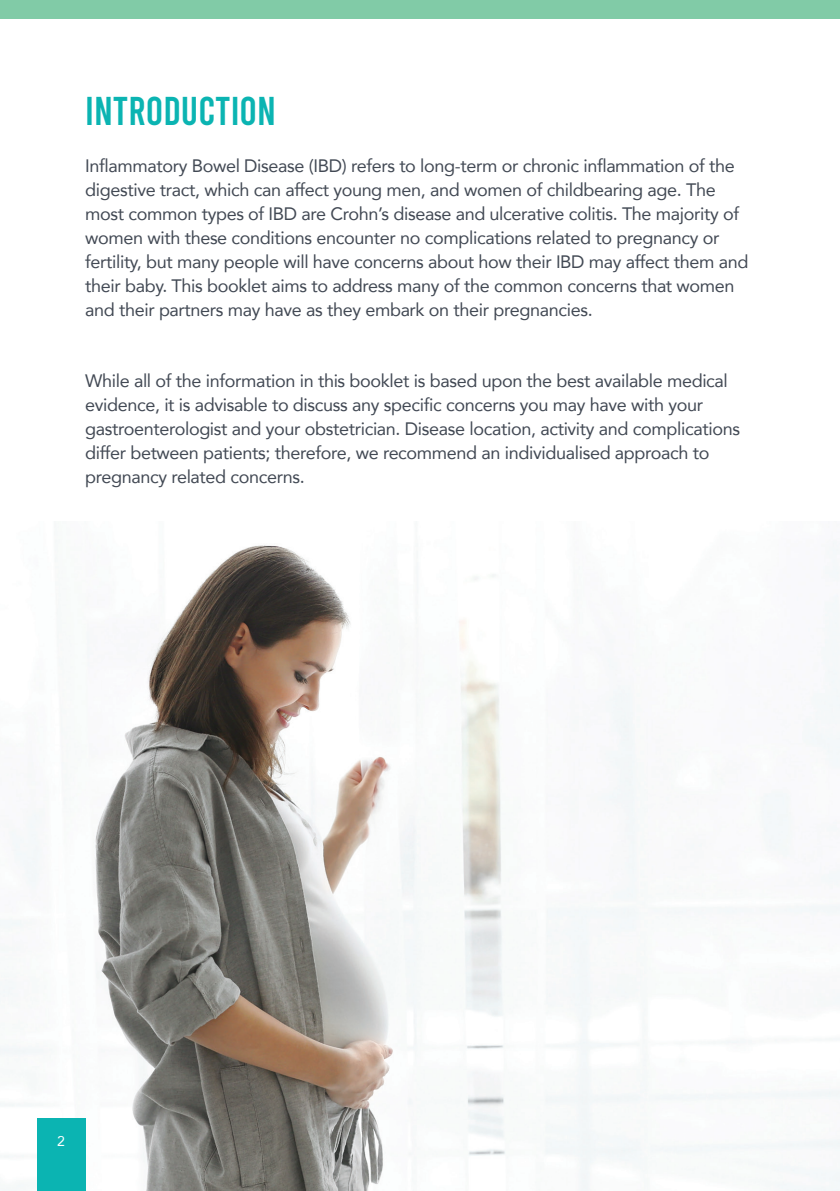
<style>
.page{position:relative;width:840px;height:1191px;background:#fff}
.page>*{position:absolute;margin:0;border:0;box-sizing:border-box;transform-origin:0 0}
.t1{font:40px "Bebas";color:#0bb4b2}
.t2{font:18px/24px "Avenir";letter-spacing:-.02em;color:#424954}
.t3{font:14px "Avenir";color:#fff}
</style>
<div class="page">
<div style="left:0;top:0;width:839px;height:18px;background:#81cba7"></div>
<img style="left:0;top:542px;width:839px;height:649px">
<div style="left:37px;top:1118px;width:48px;height:73px;background:#0bb4b2"></div>
<h1 class="t1" style="left:85px;top:91px;width:192px">INTRODUCTION</h1>
<p class="t2" style="left:85px;top:153px;width:664px">Inflammatory Bowel Disease (IBD) refers to long-term or chronic inflammation of the digestive tract, which can affect young men, and women of childbearing age. The most common types of IBD are Crohn’s disease and ulcerative colitis. The majority of women with these conditions encounter no complications related to pregnancy or fertility, but many people will have concerns about how their IBD may affect them and their baby. This booklet aims to address many of the common concerns that women and their partners may have as they embark on their pregnancies.</p>
<p class="t2" style="left:85px;top:368px;width:656px">While all of the information in this booklet is based upon the best available medical evidence, it is advisable to discuss any specific concerns you may have with your gastroenterologist and your obstetrician. Disease location, activity and complications differ between patients; therefore, we recommend an individualised approach to pregnancy related concerns.</p>
<p class="t3" style="left:57px;top:1130px;width:9px">2</p>
</div>
